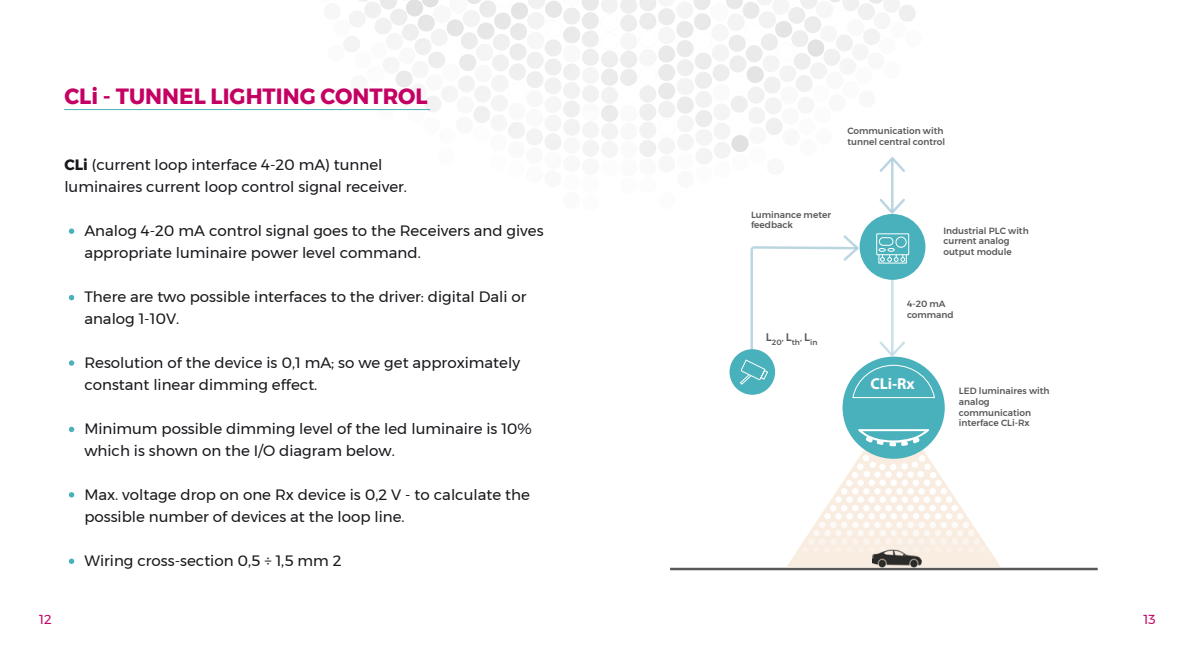
<style>
.page{position:relative;width:1191px;height:652px;background:#fff}
.page>*{position:absolute;margin:0;border:0;box-sizing:border-box;transform-origin:0 0}
.t1{font:700 22px "Montserrat";color:#c50063}
.t2{font:700 15.8px "Myriad Pro";color:#fff}
.t3{font:15px/22px "Montserrat";color:#1a171c}
.t4{font:13px "Montserrat";color:#c30363}
.t5{font:500 9px/10.8px "Montserrat";color:#58585a}
.t6{font:500 7.6px "Montserrat";color:#58585a}
.s1{font-weight:700}
</style>
<div class="page">
<svg style="left:299px;top:0;width:617px;height:214px"></svg>
<hr style="left:891px;top:160px;width:2px;height:51px;background:#a5c8d8">
<div style="left:859px;top:214px;width:66px;height:66px;background:#49b1bc;border-radius:50%"></div>
<div style="left:876px;top:233px;width:33px;height:22px;border:1px solid #fff"></div>
<div style="left:729px;top:349px;width:46px;height:46px;background:#49b1bc;border-radius:50%"></div>
<svg style="left:69px;top:228px;width:5px;height:6px"></svg>
<svg style="left:69px;top:295px;width:5px;height:5px"></svg>
<svg style="left:69px;top:360px;width:5px;height:6px"></svg>
<svg style="left:69px;top:427px;width:5px;height:5px"></svg>
<svg style="left:69px;top:492px;width:5px;height:6px"></svg>
<svg style="left:69px;top:559px;width:5px;height:5px"></svg>
<hr style="left:64px;top:109px;width:366px;height:1px;background:#49b1bc">
<hr style="left:670px;top:568px;width:427px;height:2px;background:#58585a">
<svg style="left:787px;top:405px;width:214px;height:162px"></svg>
<svg style="left:851px;top:455px;width:90px;height:31px"></svg>
<div style="left:842px;top:357px;width:102px;height:102px;background:#49b1bc;border-radius:50%"></div>
<svg style="left:858px;top:429px;width:71px;height:17px"></svg>
<svg style="left:739px;top:235px;width:196px;height:164px"></svg>
<img style="left:873px;top:546px;width:48px;height:25px">
<h1 class="t1" style="left:64px;top:79px;width:365px">CLi - TUNNEL LIGHTING CONTROL</h1>
<p class="t3" style="left:64px;top:154px;width:344px"><span class="s1">CLi</span> (current loop interface 4-20 mA) tunnel luminaires current loop control signal receiver.</p>
<p class="t3" style="left:84px;top:220px;width:461px">Analog 4-20 mA control signal goes to the Receivers and gives appropriate luminaire power level command.</p>
<p class="t3" style="left:84px;top:286px;width:444px">There are two possible interfaces to the driver: digital Dali or analog 1-10V.</p>
<p class="t3" style="left:84px;top:352px;width:437px">Resolution of the device is 0,1 mA; so we get approximately constant linear dimming effect.</p>
<p class="t3" style="left:84px;top:418px;width:449px">Minimum possible dimming level of the led luminaire is 10% which is shown on the I/O diagram below.</p>
<p class="t3" style="left:84px;top:484px;width:447px">Max. voltage drop on one Rx device is 0,2 V - to calculate the possible number of devices at the loop line.</p>
<p class="t3" style="left:84px;top:550px;width:259px">Wiring cross-section 0,5 ÷ 1,5 mm 2</p>
<p class="t5" style="left:847px;top:125px;width:99px">Communication with tunnel central control</p>
<p class="t5" style="left:751px;top:209px;width:81px">Luminance meter feedback</p>
<p class="t6" style="left:766px;top:336px;width:53px"><sup>L</sup>20<sup>,</sup> <sup>L</sup>th<sup>,</sup> <sup>L</sup>in</p>
<p class="t5" style="left:943px;top:225px;width:87px">Industrial PLC with current analog output module</p>
<p class="t5" style="left:907px;top:298px;width:48px">4-20 mA command</p>
<p class="t2" style="left:870px;top:374px;width:46px">CLi-Rx</p>
<p class="t5" style="left:959px;top:385px;width:92px">LED luminaires with analog communication interface CLi-Rx</p>
<p class="t4" style="left:39px;top:610px;width:14px">12</p>
<p class="t4" style="left:1143px;top:610px;width:14px">13</p>
</div>
